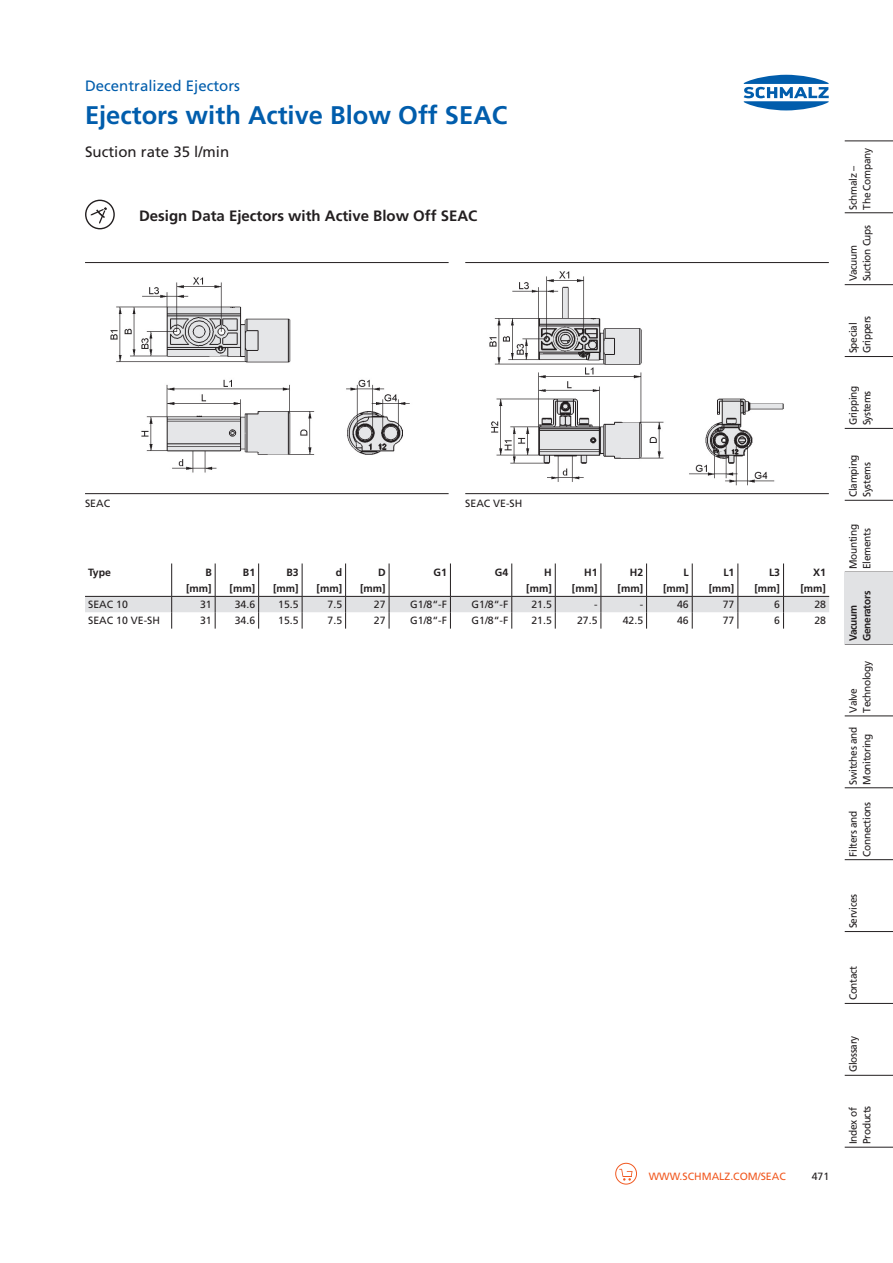
<style>
.page{position:relative;width:893px;height:1263px;background:#fff}
.page>*{position:absolute;margin:0;border:0;box-sizing:border-box;transform-origin:0 0}
.t1{font:700 25.5px "Frutiger LT";color:#015dac}
.t2{font:700 15px "Frutiger LT";color:#231f20}
.t3{font:15px "Frutiger LT";color:#015dac}
.t4{font:15px "Frutiger LT";color:#231f20}
.t5{font:10.5px/13.5px "Frutiger LT";letter-spacing:-.03em;color:#231f20;scale:.96 1}
.t6{font:10.5px "Frutiger LT";letter-spacing:-.03em;color:#231f20}
.t7{font:700 10.5px/16.5px "Frutiger LT";color:#231f20;text-align:right}
.t8{font:10.5px "Frutiger LT";color:#f15921}
.t9{font:700 10.5px/13.5px "Frutiger LT";letter-spacing:-.03em;color:#231f20;scale:.96 1}
.t10{font:10.5px "Frutiger LT";color:#231f20}
</style>
<div class="page">
<svg style="left:744px;top:75px;width:85px;height:35px"></svg>
<hr style="left:845px;top:141px;width:48px;height:1px;background:#231f20">
<hr style="left:845px;top:212px;width:48px;height:1px;background:#231f20">
<hr style="left:845px;top:284px;width:48px;height:1px;background:#231f20">
<hr style="left:845px;top:356px;width:48px;height:1px;background:#231f20">
<hr style="left:845px;top:428px;width:48px;height:1px;background:#231f20">
<hr style="left:845px;top:500px;width:48px;height:1px;background:#231f20">
<hr style="left:845px;top:644px;width:48px;height:1px;background:#231f20">
<hr style="left:845px;top:716px;width:48px;height:1px;background:#231f20">
<hr style="left:845px;top:787px;width:48px;height:1px;background:#231f20">
<hr style="left:845px;top:859px;width:48px;height:1px;background:#231f20">
<hr style="left:845px;top:931px;width:48px;height:1px;background:#231f20">
<hr style="left:845px;top:1003px;width:48px;height:1px;background:#231f20">
<hr style="left:845px;top:1075px;width:48px;height:1px;background:#231f20">
<hr style="left:845px;top:1147px;width:48px;height:1px;background:#231f20">
<div style="left:845px;top:572px;width:48px;height:72px;background:#e1e2e4"></div>
<div style="left:85px;top:200px;width:30px;height:29px;border:1px solid #231f20;border-radius:50%"></div>
<svg style="left:90px;top:207px;width:17px;height:17px"></svg>
<hr style="left:85px;top:262px;width:364px;height:1px;background:#231f20">
<hr style="left:85px;top:493px;width:364px;height:1px;background:#231f20">
<img style="left:110px;top:277px;width:300px;height:196px">
<hr style="left:465px;top:262px;width:364px;height:1px;background:#231f20">
<hr style="left:465px;top:493px;width:364px;height:1px;background:#231f20">
<img style="left:489px;top:271px;width:295px;height:215px">
<hr style="left:171px;top:563px;width:1px;height:33px;background:#231f20">
<hr style="left:215px;top:563px;width:1px;height:33px;background:#231f20">
<hr style="left:258px;top:563px;width:1px;height:33px;background:#231f20">
<hr style="left:302px;top:563px;width:1px;height:33px;background:#231f20">
<hr style="left:345px;top:563px;width:1px;height:33px;background:#231f20">
<hr style="left:389px;top:563px;width:1px;height:33px;background:#231f20">
<hr style="left:450px;top:563px;width:1px;height:33px;background:#231f20">
<hr style="left:511px;top:563px;width:1px;height:33px;background:#231f20">
<hr style="left:555px;top:563px;width:1px;height:33px;background:#231f20">
<hr style="left:601px;top:563px;width:1px;height:33px;background:#231f20">
<hr style="left:646px;top:563px;width:1px;height:33px;background:#231f20">
<hr style="left:692px;top:563px;width:1px;height:33px;background:#231f20">
<hr style="left:738px;top:563px;width:1px;height:33px;background:#231f20">
<hr style="left:783px;top:563px;width:1px;height:33px;background:#231f20">
<svg style="left:85px;top:596px;width:744px;height:33px"></svg>
<svg style="left:619px;top:1169px;width:13px;height:11px"></svg>
<div style="left:615px;top:1163px;width:22px;height:21px;border:1px solid #f15921;border-radius:50%"></div>
<h2 class="t3" style="left:85px;top:77px;width:157px">Decentralized Ejectors</h2>
<h1 class="t1" style="left:85px;top:100px;width:424px">Ejectors with Active Blow Off SEAC</h1>
<h2 class="t4" style="left:85px;top:143px;width:146px">Suction rate 35 l/min</h2>
<h2 class="t2" style="left:139px;top:207px;width:340px">Design Data Ejectors with Active Blow Off SEAC</h2>
<p class="t6" style="left:85px;top:497px;width:27px">SEAC</p>
<p class="t6" style="left:465px;top:497px;width:59px">SEAC VE-SH</p>
<p class="t7" style="left:88px;top:564px;width:24px">Type</p>
<p class="t7" style="left:186px;top:564px;width:27px">B [mm]</p>
<p class="t7" style="left:230px;top:564px;width:27px">B1 [mm]</p>
<p class="t7" style="left:273px;top:564px;width:27px">B3 [mm]</p>
<p class="t7" style="left:316px;top:564px;width:27px">d [mm]</p>
<p class="t7" style="left:360px;top:564px;width:27px">D [mm]</p>
<p class="t7" style="left:434px;top:564px;width:15px">G1</p>
<p class="t7" style="left:495px;top:564px;width:15px">G4</p>
<p class="t7" style="left:526px;top:564px;width:27px">H [mm]</p>
<p class="t7" style="left:572px;top:564px;width:27px">H1 [mm]</p>
<p class="t7" style="left:617px;top:564px;width:27px">H2 [mm]</p>
<p class="t7" style="left:663px;top:564px;width:27px">L [mm]</p>
<p class="t7" style="left:709px;top:564px;width:27px">L1 [mm]</p>
<p class="t7" style="left:754px;top:564px;width:27px">L3 [mm]</p>
<p class="t7" style="left:800px;top:564px;width:27px">X1 [mm]</p>
<p class="t6" style="left:88px;top:598px;width:41px">SEAC 10</p>
<p class="t6" style="left:200px;top:598px;width:13px">31</p>
<p class="t6" style="left:235px;top:598px;width:22px">34.6</p>
<p class="t6" style="left:278px;top:598px;width:22px">15.5</p>
<p class="t6" style="left:328px;top:598px;width:16px">7.5</p>
<p class="t6" style="left:374px;top:598px;width:13px">27</p>
<p class="t6" style="left:410px;top:598px;width:38px">G1/8“-F</p>
<p class="t6" style="left:472px;top:598px;width:38px">G1/8“-F</p>
<p class="t6" style="left:531px;top:598px;width:22px">21.5</p>
<p class="t6" style="left:594px;top:598px;width:5px">-</p>
<p class="t6" style="left:640px;top:598px;width:5px">-</p>
<p class="t6" style="left:677px;top:598px;width:13px">46</p>
<p class="t6" style="left:723px;top:598px;width:13px">77</p>
<p class="t6" style="left:774px;top:598px;width:7px">6</p>
<p class="t6" style="left:814px;top:598px;width:13px">28</p>
<p class="t10" style="left:88px;top:614px;width:73px">SEAC 10 VE-SH</p>
<p class="t6" style="left:200px;top:614px;width:13px">31</p>
<p class="t6" style="left:235px;top:614px;width:22px">34.6</p>
<p class="t6" style="left:278px;top:614px;width:22px">15.5</p>
<p class="t6" style="left:328px;top:614px;width:16px">7.5</p>
<p class="t6" style="left:374px;top:614px;width:13px">27</p>
<p class="t6" style="left:410px;top:614px;width:38px">G1/8“-F</p>
<p class="t6" style="left:472px;top:614px;width:38px">G1/8“-F</p>
<p class="t6" style="left:531px;top:614px;width:22px">21.5</p>
<p class="t6" style="left:577px;top:614px;width:22px">27.5</p>
<p class="t6" style="left:623px;top:614px;width:22px">42.5</p>
<p class="t6" style="left:677px;top:614px;width:13px">46</p>
<p class="t6" style="left:723px;top:614px;width:13px">77</p>
<p class="t6" style="left:774px;top:614px;width:7px">6</p>
<p class="t6" style="left:814px;top:614px;width:13px">28</p>
<p class="t8" style="left:649px;top:1170px;width:139px">WWW.SCHMALZ.COM/SEAC</p>
<p class="t6" style="left:812px;top:1170px;width:19px">471</p>
<p class="t5" style="left:846px;top:210px;width:65px;rotate:-90deg">Schmalz –<br>The Company</p>
<p class="t5" style="left:846px;top:281px;width:60px;rotate:-90deg">Vacuum<br>Suction Cups</p>
<p class="t5" style="left:846px;top:353px;width:41px;rotate:-90deg">Special<br>Grippers</p>
<p class="t5" style="left:846px;top:425px;width:42px;rotate:-90deg">Gripping<br>Systems</p>
<p class="t5" style="left:846px;top:497px;width:46px;rotate:-90deg">Clamping<br>Systems</p>
<p class="t5" style="left:846px;top:569px;width:48px;rotate:-90deg">Mounting<br>Elements</p>
<p class="t9" style="left:846px;top:641px;width:54px;rotate:-90deg">Vacuum<br>Generators</p>
<p class="t5" style="left:846px;top:713px;width:55px;rotate:-90deg">Valve<br>Technology</p>
<p class="t5" style="left:846px;top:785px;width:62px;rotate:-90deg">Switches and<br>Monitoring</p>
<p class="t5" style="left:846px;top:856px;width:58px;rotate:-90deg">Filters and<br>Connections</p>
<p class="t5" style="left:846px;top:928px;width:37px;rotate:-90deg">Services</p>
<p class="t5" style="left:846px;top:1000px;width:38px;rotate:-90deg">Contact</p>
<p class="t5" style="left:846px;top:1072px;width:40px;rotate:-90deg">Glossary</p>
<p class="t5" style="left:846px;top:1144px;width:41px;rotate:-90deg">Index of<br>Products</p>
</div>
